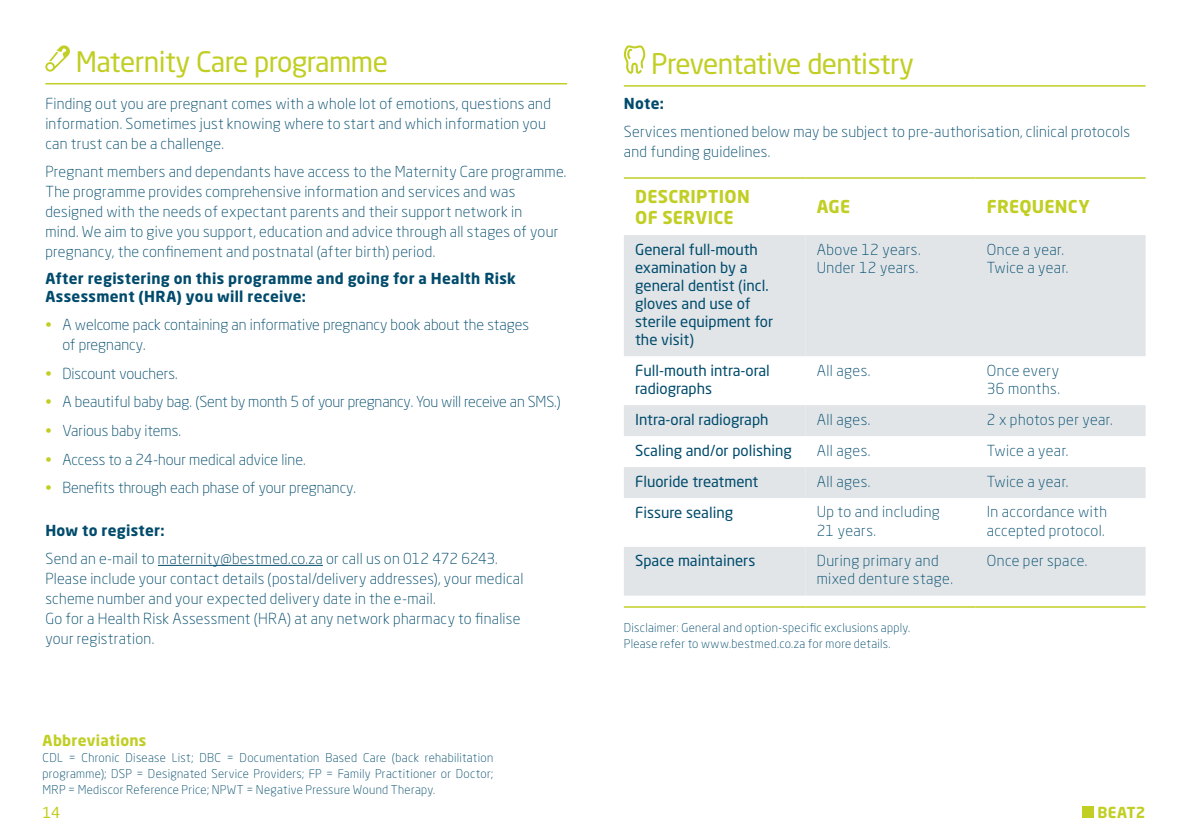
<style>
.page{position:relative;width:1191px;height:840px;background:#fff}
.page>*{position:absolute;margin:0;border:0;box-sizing:border-box;transform-origin:0 0}
.t1{font:28px "Neo Sans Std";letter-spacing:-.02em;color:#c1ce23}
.t2{font:700 17.6px/21px "Neo Sans Std";letter-spacing:.015em;color:#c1ce23}
.t3{font:300 15px/20px "Neo Sans Std";letter-spacing:.015em;color:#004b6c}
.t4{font:15px/18px "Neo Sans Std";color:#004b6c}
.t5{font:700 15px/18px "Neo Sans Std";letter-spacing:.02em;color:#004b6c}
.t6{font:300 15px "Neo Sans Std";letter-spacing:-.01em;color:#004b6c}
.t7{font:700 15px "Neo Sans Std";letter-spacing:.02em;color:#c1ce23}
.t8{font:15px "Neo Sans Std";color:#c1ce23}
.t9{font:300 12px/16px "Neo Sans Std";letter-spacing:.025em;color:#004b6c}
.s1{color:#c1ce23}
</style>
<div class="page">
<hr style="left:624px;top:85px;width:521px;height:2px;background:#c1ce23">
<svg style="left:623px;top:45px;width:22px;height:29px"></svg>
<svg style="left:624px;top:235px;width:181px;height:360px;fill:#e1e5e8"></svg>
<svg style="left:805px;top:235px;width:340px;height:360px;fill:#e1e5e8"></svg>
<hr style="left:624px;top:177px;width:181px;height:2px;background:#c1ce23">
<hr style="left:805px;top:177px;width:170px;height:2px;background:#c1ce23">
<hr style="left:975px;top:177px;width:170px;height:2px;background:#c1ce23">
<hr style="left:624px;top:606px;width:181px;height:1px;background:#c1ce23">
<hr style="left:805px;top:606px;width:170px;height:1px;background:#c1ce23">
<hr style="left:975px;top:606px;width:170px;height:1px;background:#c1ce23">
<hr style="left:45px;top:83px;width:522px;height:1px;background:#c1ce23">
<hr style="left:158px;top:564px;width:165px;height:1px;background:#004b6c">
<svg style="left:45px;top:45px;width:25px;height:27px"></svg>
<div style="left:1082px;top:806px;width:11px;height:11px;background:#c1ce23"></div>
<h1 class="t1" style="left:76px;top:44px;width:314px">Maternity Care programme</h1>
<p class="t3" style="left:45px;top:93px;width:507px">Finding out you are pregnant comes with a whole lot of emotions, questions and information. Sometimes just knowing where to start and which information you can trust can be a challenge.</p>
<p class="t3" style="left:45px;top:161px;width:522px">Pregnant members and dependants have access to the Maternity Care programme.<br>The programme provides comprehensive information and services and was designed with the needs of expectant parents and their support network in<br>mind. We aim to give you support, education and advice through all stages of your pregnancy, the confinement and postnatal (after birth) period.</p>
<p class="t5" style="left:45px;top:269px;width:472px">After registering on this programme and going for a Health Risk<br>Assessment (HRA) you will receive:</p>
<p class="t3" style="left:62px;top:314px;width:468px;text-indent:-17px"><span class="s1">•</span> A welcome pack containing an informative pregnancy book about the stages of pregnancy.</p>
<p class="t3" style="left:45px;top:363px;width:134px"><span class="s1">•</span> Discount vouchers.</p>
<p class="t6" style="left:45px;top:393px;width:517px"><span class="s1">•</span> A beautiful baby bag. (Sent by month 5 of your pregnancy. You will receive an SMS.)</p>
<p class="t3" style="left:45px;top:420px;width:137px"><span class="s1">•</span> Various baby items.</p>
<p class="t3" style="left:45px;top:448px;width:262px"><span class="s1">•</span> Access to a 24-hour medical advice line.</p>
<p class="t3" style="left:45px;top:477px;width:312px"><span class="s1">•</span> Benefits through each phase of your pregnancy.</p>
<p class="t5" style="left:45px;top:520px;width:121px">How to register:</p>
<p class="t3" style="left:45px;top:548px;width:479px">Send an e-mail to maternity@bestmed.co.za or call us on 012 472 6243.<br>Please include your contact details (postal/delivery addresses), your medical scheme number and your expected delivery date in the e-mail.<br>Go for a Health Risk Assessment (HRA) at any network pharmacy to finalise your registration.</p>
<p class="t7" style="left:43px;top:730px;width:105px">Abbreviations</p>
<p class="t9" style="left:43px;top:749px;width:452px;text-align:justify">CDL = Chronic Disease List; DBC = Documentation Based Care (back rehabilitation programme); DSP = Designated Service Providers; FP = Family Practitioner or Doctor; MRP = Mediscor Reference Price; NPWT = Negative Pressure Wound Therapy.</p>
<h1 class="t1" style="left:651px;top:46px;width:264px">Preventative dentistry</h1>
<p class="t5" style="left:624px;top:94px;width:42px">Note:</p>
<p class="t3" style="left:624px;top:122px;width:507px">Services mentioned below may be subject to pre-authorisation, clinical protocols and funding guidelines.</p>
<p class="t2" style="left:635px;top:185px;width:116px">DESCRIPTION<br>OF SERVICE</p>
<p class="t2" style="left:816px;top:196px;width:35px">AGE</p>
<p class="t2" style="left:986px;top:196px;width:104px">FREQUENCY</p>
<p class="t4" style="left:635px;top:240px;width:139px">General full-mouth examination by a general dentist (incl. gloves and use of sterile equipment for the visit)</p>
<p class="t3" style="left:816px;top:240px;width:105px;line-height:18px">Above 12 years.<br>Under 12 years.</p>
<p class="t3" style="left:986px;top:240px;width:83px;line-height:18px">Once a year.<br>Twice a year.</p>
<p class="t4" style="left:635px;top:361px;width:136px">Full-mouth intra-oral radiographs</p>
<p class="t3" style="left:816px;top:360px;width:55px">All ages.</p>
<p class="t3" style="left:986px;top:361px;width:75px;line-height:18px">Once every<br>36 months.</p>
<p class="t4" style="left:635px;top:410px;width:135px">Intra-oral radiograph</p>
<p class="t3" style="left:816px;top:409px;width:55px">All ages.</p>
<p class="t3" style="left:986px;top:409px;width:127px">2 x photos per year.</p>
<p class="t4" style="left:635px;top:441px;width:158px">Scaling and/or polishing</p>
<p class="t3" style="left:816px;top:439px;width:55px">All ages.</p>
<p class="t3" style="left:986px;top:439px;width:83px">Twice a year.</p>
<p class="t4" style="left:635px;top:471px;width:125px">Fluoride treatment</p>
<p class="t3" style="left:816px;top:470px;width:55px">All ages.</p>
<p class="t3" style="left:986px;top:470px;width:83px">Twice a year.</p>
<p class="t4" style="left:635px;top:502px;width:99px">Fissure sealing</p>
<p class="t3" style="left:816px;top:502px;width:125px;line-height:18px">Up to and including<br>21 years.</p>
<p class="t3" style="left:986px;top:502px;width:122px;line-height:18px">In accordance with accepted protocol.</p>
<p class="t4" style="left:635px;top:551px;width:122px">Space maintainers</p>
<p class="t3" style="left:816px;top:551px;width:138px;line-height:18px">During primary and mixed denture stage.</p>
<p class="t3" style="left:986px;top:550px;width:102px">Once per space.</p>
<p class="t9" style="left:624px;top:619px;width:288px">Disclaimer: General and option-specific exclusions apply.<br>Please refer to www.bestmed.co.za for more details.</p>
<p class="t8" style="left:43px;top:802px;width:19px">14</p>
<p class="t7" style="left:1097px;top:802px;width:50px">BEAT2</p>
</div>
